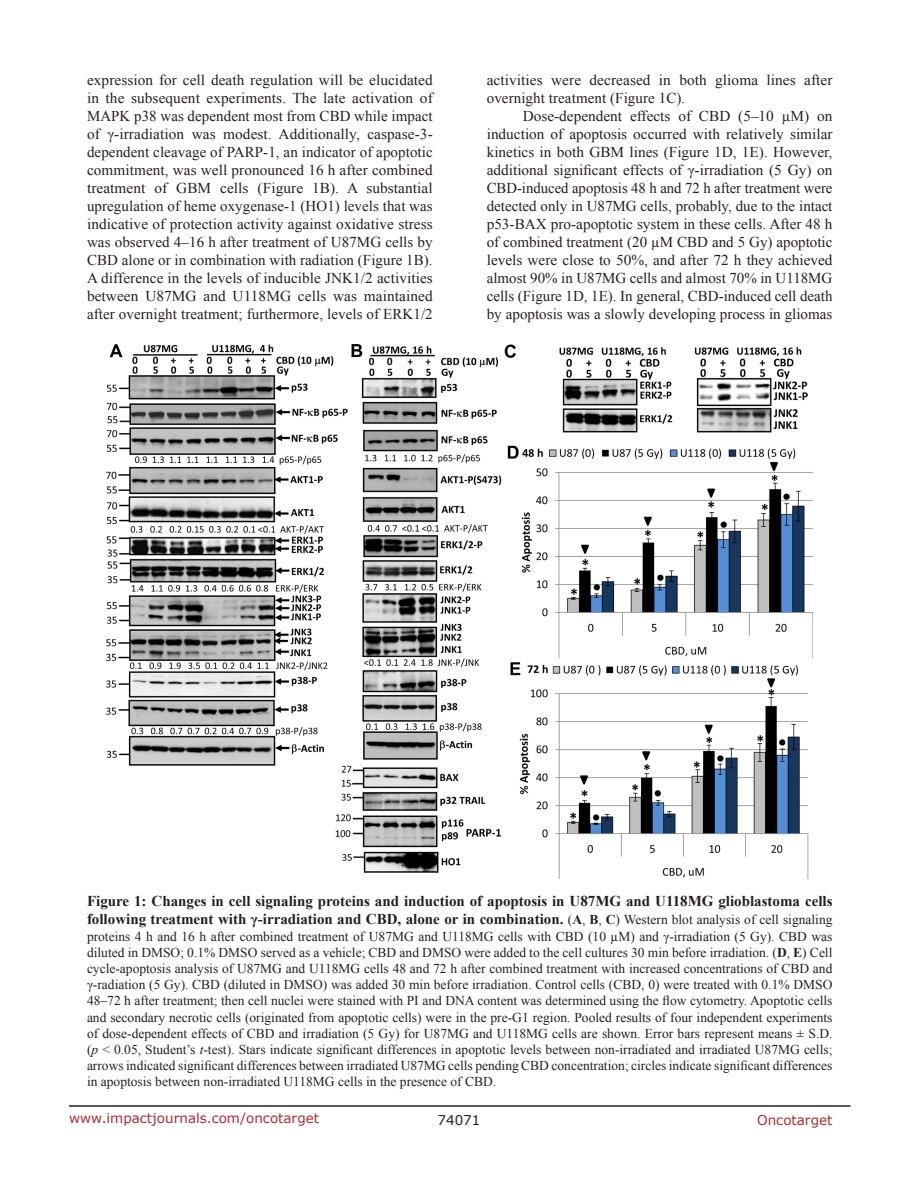
<style>
.page{position:relative;width:918px;height:1188px;background:#fff}
.page>*{position:absolute;margin:0;border:0;box-sizing:border-box;transform-origin:0 0}
.BodyText{font:15px/18px "Times New Roman";letter-spacing:.005em;color:#231f20;text-align:justify}
.FigureText{font:700 15px/18px "Times New Roman";color:#231f20}
.FigureText-2{font:13.5px/16.2px "Times New Roman";color:#231f20;text-align:justify}
.t1{font:13.5px "Verdana";color:#ac2b31}
.t2{font:13.5px "Verdana";color:#231f20}
.s1{font-weight:400;font-size:13.5px}
.s2{font-size:13.5px}
.s3{font-weight:700}
.s4{font-style:italic}
</style>
<div class="page">
<hr style="left:69px;top:1105px;width:781px;height:2px;background:#231f20">
<img style="left:107px;top:344px;width:706px;height:534px">
<p class="BodyText" style="left:87px;top:71px;width:347px">expression for cell death regulation will be elucidated in the subsequent experiments. The late activation of MAPK p38 was dependent most from CBD while impact of γ-irradiation was modest. Additionally, caspase-3- dependent cleavage of PARP-1, an indicator of apoptotic commitment, was well pronounced 16 h after combined treatment of GBM cells (Figure 1B). A substantial upregulation of heme oxygenase-1 (HO1) levels that was indicative of protection activity against oxidative stress was observed 4–16 h after treatment of U87MG cells by CBD alone or in combination with radiation (Figure 1B).<br>A difference in the levels of inducible JNK1/2 activities between U87MG and U118MG cells was maintained after overnight treatment; furthermore, levels of ERK1/2</p>
<p class="BodyText" style="left:487px;top:71px;width:347px">activities were decreased in both glioma lines after overnight treatment (Figure 1C).</p>
<p class="BodyText" style="left:487px;top:107px;width:347px;text-indent:36px">Dose-dependent effects of CBD (5–10 µM) on induction of apoptosis occurred with relatively similar kinetics in both GBM lines (Figure 1D, 1E). However, additional significant effects of γ-irradiation (5 Gy) on CBD-induced apoptosis 48 h and 72 h after treatment were detected only in U87MG cells, probably, due to the intact p53-BAX pro-apoptotic system in these cells. After 48 h of combined treatment (20 µM CBD and 5 Gy) apoptotic levels were close to 50%, and after 72 h they achieved almost 90% in U87MG cells and almost 70% in U118MG cells (Figure 1D, 1E). In general, CBD-induced cell death by apoptosis was a slowly developing process in gliomas</p>
<p class="FigureText" style="left:87px;top:892px;width:747px">Figure 1: Changes in cell signaling proteins and induction of apoptosis in U87MG and U118MG glioblastoma cells following treatment with γ-irradiation and CBD, alone or in combination. <span class="s1">(</span><span class="s2">A</span><span class="s1">,</span> <span class="s2">B</span><span class="s1">,</span> <span class="s2">C</span><span class="s1">) Western blot analysis of cell signaling</span></p>
<p class="FigureText-2" style="left:87px;top:928px;width:747px">proteins 4 h and 16 h after combined treatment of U87MG and U118MG cells with CBD (10 µM) and γ-irradiation (5 Gy). CBD was diluted in DMSO; 0.1% DMSO served as a vehicle; CBD and DMSO were added to the cell cultures 30 min before irradiation. (<span class="s3">D</span>, <span class="s3">E</span>) Cell cycle-apoptosis analysis of U87MG and U118MG cells 48 and 72 h after combined treatment with increased concentrations of CBD and γ-radiation (5 Gy). CBD (diluted in DMSO) was added 30 min before irradiation. Control cells (CBD, 0) were treated with 0.1% DMSO 48–72 h after treatment; then cell nuclei were stained with PI and DNA content was determined using the flow cytometry. Apoptotic cells and secondary necrotic cells (originated from apoptotic cells) were in the pre-G1 region. Pooled results of four independent experiments of dose-dependent effects of CBD and irradiation (5 Gy) for U87MG and U118MG cells are shown. Error bars represent means ± S.D. (<span class="s4">p</span> &lt; 0.05, Student’s <span class="s4">t</span>-test). Stars indicate significant differences in apoptotic levels between non-irradiated and irradiated U87MG cells; arrows indicated significant differences between irradiated U87MG cells pending CBD concentration; circles indicate significant differences in apoptosis between non-irradiated U118MG cells in the presence of CBD.</p>
<p class="t1" style="left:69px;top:1109px;width:252px">www.impactjournals.com/oncotarget</p>
<p class="t2" style="left:438px;top:1111px;width:44px">74071</p>
<p class="t1" style="left:757px;top:1111px;width:77px">Oncotarget</p>
</div>
